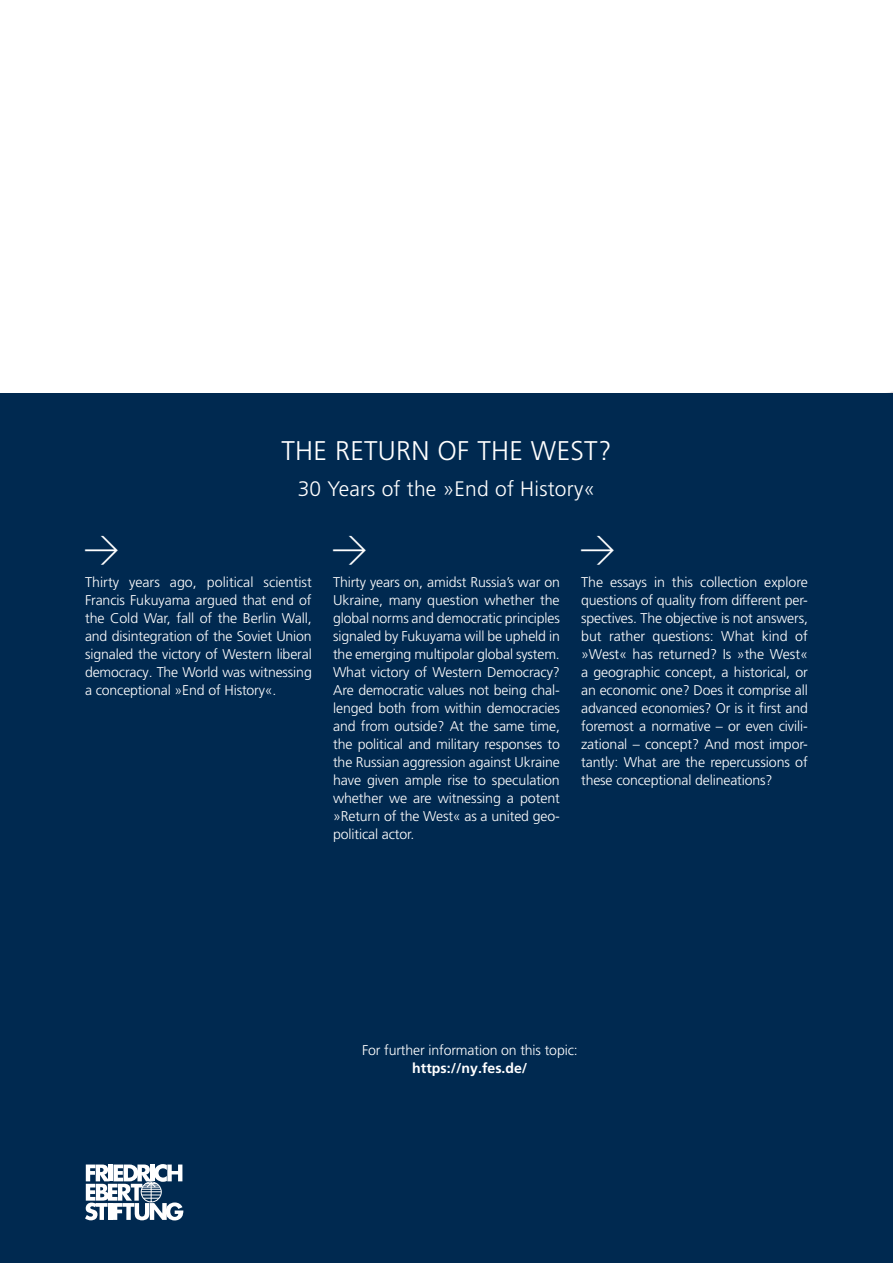
<style>
.page{position:relative;width:893px;height:1263px;background:#fff}
.page>*{position:absolute;margin:0;border:0;box-sizing:border-box;transform-origin:0 0}
.t1{font:49.5px "FES Pfeil Summary";color:#fff}
.t2{font:300 27px "Frutiger LT Pro";letter-spacing:.01em;color:#fff}
.t3{font:300 21px "Frutiger LT Pro";letter-spacing:.01em;color:#fff}
.t4{font:300 14.1px/18px "Frutiger LT Pro";letter-spacing:-.01em;color:#fff;text-align:justify}
.t5{font:700 14.1px "Frutiger LT Pro";color:#fff}
</style>
<div class="page">
<div style="left:0;top:394px;width:893px;height:869px;background:#002950"></div>
<svg style="left:85px;top:1164px;width:98px;height:56px"></svg>
<h1 class="t1" style="left:85px;top:528px;width:38px">•</h1>
<h2 class="t2" style="left:281px;top:435px;width:331px">THE RETURN OF THE WEST?</h2>
<h3 class="t3" style="left:298px;top:477px;width:299px">30 Years of the »End of History«</h3>
<h1 class="t1" style="left:333px;top:528px;width:38px">•</h1>
<h1 class="t1" style="left:581px;top:528px;width:38px">•</h1>
<p class="t4" style="left:85px;top:573px;width:228px">Thirty years ago, political scientist Francis Fukuyama argued that end of the Cold War, fall of the Berlin Wall, and disintegration of the Soviet Union signaled the victory of Western liberal democracy. The World was witnessing a conceptional »End of History«.</p>
<p class="t4" style="left:333px;top:573px;width:228px">Thirty years on, amidst Russia’s war on Ukraine, many question whether the global norms and democratic principles signaled by Fukuyama will be upheld in the emerging multipolar global system.<br>What victory of Western Democracy?<br>Are democratic values not being chal&shy;lenged both from within democracies and from outside? At the same time, the political and military responses to the Russian aggression against Ukraine have given ample rise to speculation whether we are witnessing a potent »Return of the West« as a united geo&shy;political actor.</p>
<p class="t4" style="left:581px;top:573px;width:228px">The essays in this collection explore questions of quality from different per&shy;spectives. The objective is not answers, but rather questions: What kind of »West« has returned? Is »the West« a geographic concept, a historical, or an economic one? Does it comprise all advanced economies? Or is it first and foremost a normative – or even civili&shy;zational – concept? And most impor&shy;tantly: What are the repercussions of these conceptional delineations?</p>
<p class="t4" style="left:362px;top:1041px;width:217px">For further information on this topic:</p>
<p class="t5" style="left:412px;top:1060px;width:117px">https://ny.fes.de/</p>
</div>
